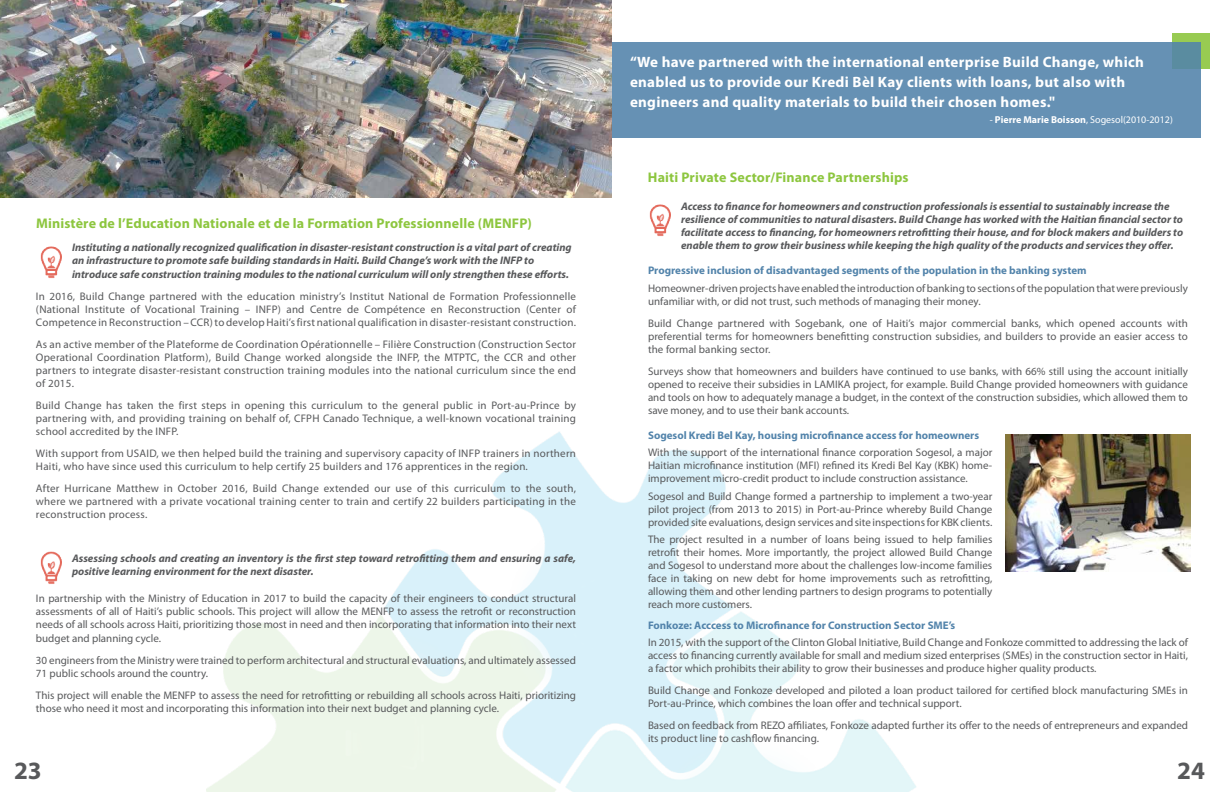
<style>
.page{position:relative;width:1224px;height:792px;background:#fff}
.page>*{position:absolute;margin:0;border:0;box-sizing:border-box;transform-origin:0 0}
.t1{font:700 25px "Myriad Pro";color:#58595b}
.t2{font:700 15px/20px "Myriad Pro";letter-spacing:.02em;color:#fff}
.t3{font:700 14px "Myriad Pro";letter-spacing:.01em;color:#8dc63f}
.t4{font:11px/13px "Myriad Pro";color:#58595b;text-align:justify}
.t5{font:italic 700 11px/13.2px "Myriad Pro";color:#58595b}
.t6{font:700 11px "Myriad Pro";color:#5384ab}
.t7{font:11px/13px "Myriad Pro";letter-spacing:.02em;color:#58595b}
.t8{font:10px "Myriad Pro";color:#fff}
.s1{font-weight:700}
</style>
<div class="page">
<img style="left:206px;top:432px;width:710px;height:360px">
<img style="left:0;top:0;width:612px;height:198px">
<img style="left:40px;top:246px;width:22px;height:32px">
<img style="left:40px;top:551px;width:22px;height:33px">
<div style="left:1173px;top:34px;width:37px;height:36px;background:#98cb52"></div>
<div style="left:612px;top:42px;width:589px;height:96px;background:#6691b4"></div>
<img style="left:1006px;top:434px;width:184px;height:138px">
<img style="left:649px;top:204px;width:22px;height:32px">
<p class="t3" style="left:36px;top:215px;width:497px">Ministère de l’Education Nationale et de la Formation Professionnelle (MENFP)</p>
<p class="t5" style="left:72px;top:241px;width:501px">Instituting a nationally recognized qualification in disaster-resistant construction is a vital part of creating an infrastructure to promote safe building standards in Haiti. Build Change’s work with the INFP to introduce safe construction training modules to the national curriculum will only strengthen these efforts.</p>
<p class="t4" style="left:36px;top:290px;width:542px">In 2016, Build Change partnered with the education ministry’s Institut National de Formation Professionnelle (National Institute of Vocational Training – INFP) and Centre de Compétence en Reconstruction (Center of Competence in Reconstruction – CCR) to develop Haiti’s first national qualification in disaster-resistant construction.</p>
<p class="t4" style="left:36px;top:338px;width:542px">As an active member of the Plateforme de Coordination Opérationnelle – Filière Construction (Construction Sector Operational Coordination Platform), Build Change worked alongside the INFP, the MTPTC, the CCR and other partners to integrate disaster-resistant construction training modules into the national curriculum since the end of 2015.</p>
<p class="t4" style="left:36px;top:399px;width:542px">Build Change has taken the first steps in opening this curriculum to the general public in Port-au-Prince by partnering with, and providing training on behalf of, CFPH Canado Technique, a well-known vocational training school accredited by the INFP.</p>
<p class="t7" style="left:36px;top:447px;width:542px">With support from USAID, we then helped build the training and supervisory capacity of INFP trainers in northern<br>Haiti, who have since used this curriculum to help certify 25 builders and 176 apprentices in the region.</p>
<p class="t4" style="left:36px;top:482px;width:542px">After Hurricane Matthew in October 2016, Build Change extended our use of this curriculum to the south, where we partnered with a private vocational training center to train and certify 22 builders participating in the reconstruction process.</p>
<p class="t5" style="left:72px;top:552px;width:506px">Assessing schools and creating an inventory is the first step toward retrofitting them and ensuring a safe, positive learning environment for the next disaster.</p>
<p class="t4" style="left:36px;top:592px;width:542px">In partnership with the Ministry of Education in 2017 to build the capacity of their engineers to conduct structural assessments of all of Haiti’s public schools. This project will allow the MENFP to assess the retrofit or reconstruction needs of all schools across Haiti, prioritizing those most in need and then incorporating that information into their next budget and planning cycle.</p>
<p class="t4" style="left:36px;top:654px;width:541px">30 engineers from the Ministry were trained to perform architectural and structural evaluations, and ultimately assessed<br>71 public schools around the country.</p>
<p class="t4" style="left:36px;top:689px;width:542px">This project will enable the MENFP to assess the need for retrofitting or rebuilding all schools across Haiti, prioritizing those who need it most and incorporating this information into their next budget and planning cycle.</p>
<h1 class="t1" style="left:14px;top:757px;width:29px">23</h1>
<h2 class="t2" style="left:630px;top:52px;width:515px">“We have partnered with the international enterprise Build Change, which enabled us to provide our Kredi Bèl Kay clients with loans, but also with engineers and quality materials to build their chosen homes."</h2>
<p class="t8" style="left:990px;top:114px;width:185px">- <span class="s1">Pierre Marie Boisson</span>, Sogesol(2010-2012)</p>
<p class="t3" style="left:648px;top:169px;width:262px">Haiti Private Sector/Finance Partnerships</p>
<p class="t5" style="left:681px;top:200px;width:504px">Access to finance for homeowners and construction professionals is essential to sustainably increase the resilience of communities to natural disasters. Build Change has worked with the Haitian financial sector to facilitate access to financing, for homeowners retrofitting their house, and for block makers and builders to enable them to grow their business while keeping the high quality of the products and services they offer.</p>
<p class="t6" style="left:648px;top:264px;width:440px">Progressive inclusion of disadvantaged segments of the population in the banking system</p>
<p class="t4" style="left:648px;top:282px;width:541px">Homeowner-driven projects have enabled the introduction of banking to sections of the population that were previously unfamiliar with, or did not trust, such methods of managing their money.</p>
<p class="t4" style="left:648px;top:317px;width:542px">Build Change partnered with Sogebank, one of Haiti’s major commercial banks, which opened accounts with preferential terms for homeowners benefitting construction subsidies, and builders to provide an easier access to the formal banking sector.</p>
<p class="t4" style="left:648px;top:365px;width:542px">Surveys show that homeowners and builders have continued to use banks, with 66% still using the account initially opened to receive their subsidies in LAMIKA project, for example. Build Change provided homeowners with guidance and tools on how to adequately manage a budget, in the context of the construction subsidies, which allowed them to save money, and to use their bank accounts.</p>
<p class="t6" style="left:648px;top:429px;width:333px">Sogesol Kredi Bel Kay, housing microfinance access for homeowners</p>
<p class="t4" style="left:648px;top:446px;width:346px">With the support of the international finance corporation Sogesol, a major Haitian microfinance institution (MFI) refined its Kredi Bel Kay (KBK) home&shy;improvement micro-credit product to include construction assistance.</p>
<p class="t4" style="left:648px;top:490px;width:346px">Sogesol and Build Change formed a partnership to implement a two-year pilot project (from 2013 to 2015) in Port-au-Prince whereby Build Change provided site evaluations, design services and site inspections for KBK clients.</p>
<p class="t4" style="left:648px;top:533px;width:346px">The project resulted in a number of loans being issued to help families retrofit their homes. More importantly, the project allowed Build Change and Sogesol to understand more about the challenges low-income families face in taking on new debt for home improvements such as retrofitting, allowing them and other lending partners to design programs to potentially reach more customers.</p>
<p class="t6" style="left:648px;top:619px;width:309px">Fonkoze: Acccess to Microfinance for Construction Sector SME’s</p>
<p class="t4" style="left:648px;top:636px;width:542px">In 2015, with the support of the Clinton Global Initiative, Build Change and Fonkoze committed to addressing the lack of access to financing currently available for small and medium sized enterprises (SMEs) in the construction sector in Haiti, a factor which prohibits their ability to grow their businesses and produce higher quality products.</p>
<p class="t4" style="left:648px;top:684px;width:541px">Build Change and Fonkoze developed and piloted a loan product tailored for certified block manufacturing SMEs in<br>Port-au-Prince, which combines the loan offer and technical support.</p>
<p class="t4" style="left:648px;top:719px;width:542px">Based on feedback from REZO affiliates, Fonkoze adapted further its offer to the needs of entrepreneurs and expanded its product line to cashflow financing.</p>
<h1 class="t1" style="left:1177px;top:757px;width:29px">24</h1>
</div>
